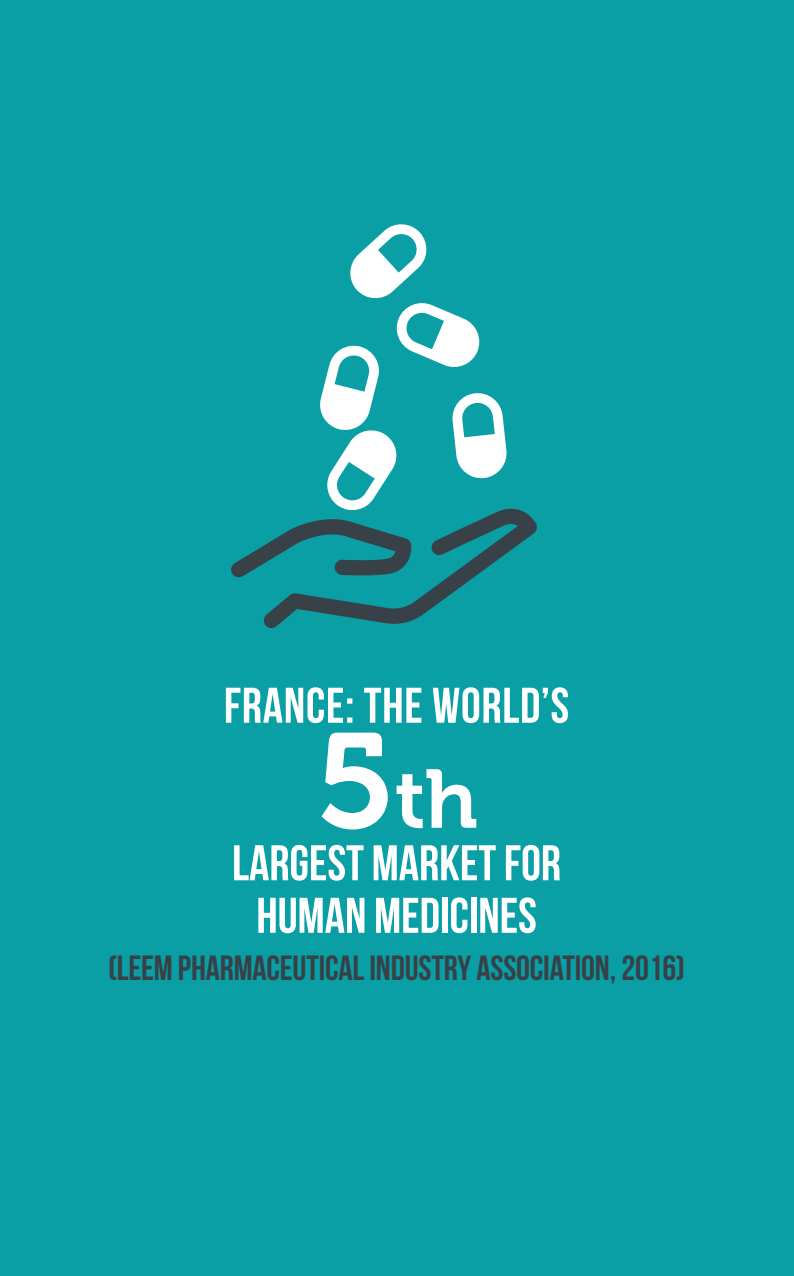
<style>
.page{position:relative;width:794px;height:1276px;background:#099fa5}
.page>*{position:absolute;margin:0;border:0;box-sizing:border-box;transform-origin:0 0}
.t1{font:82.5px "Museo 700";color:#fff}
.t2{font:50px/52.5px "Bebas Neue";color:#fff;text-align:center}
.t3{font:35px "Bebas Neue";letter-spacing:-.005em;color:#374147}
.s1{font-size:134px}
</style>
<div class="page">
<svg style="left:231px;top:224px;width:306px;height:404px"></svg>
<p class="t2" style="left:224px;top:678px;width:347px">FRANCE: THE WORLD’S</p>
<h1 class="t1" style="left:315px;top:753px;width:164px"><span class="s1">5</span>th</h1>
<p class="t2" style="left:232px;top:836px;width:330px">LARGEST MARKET FOR<br>HUMAN MEDICINES</p>
<p class="t3" style="left:108px;top:949px;width:578px">(LEEM PHARMACEUTICAL INDUSTRY ASSOCIATION, 2016)</p>
</div>
